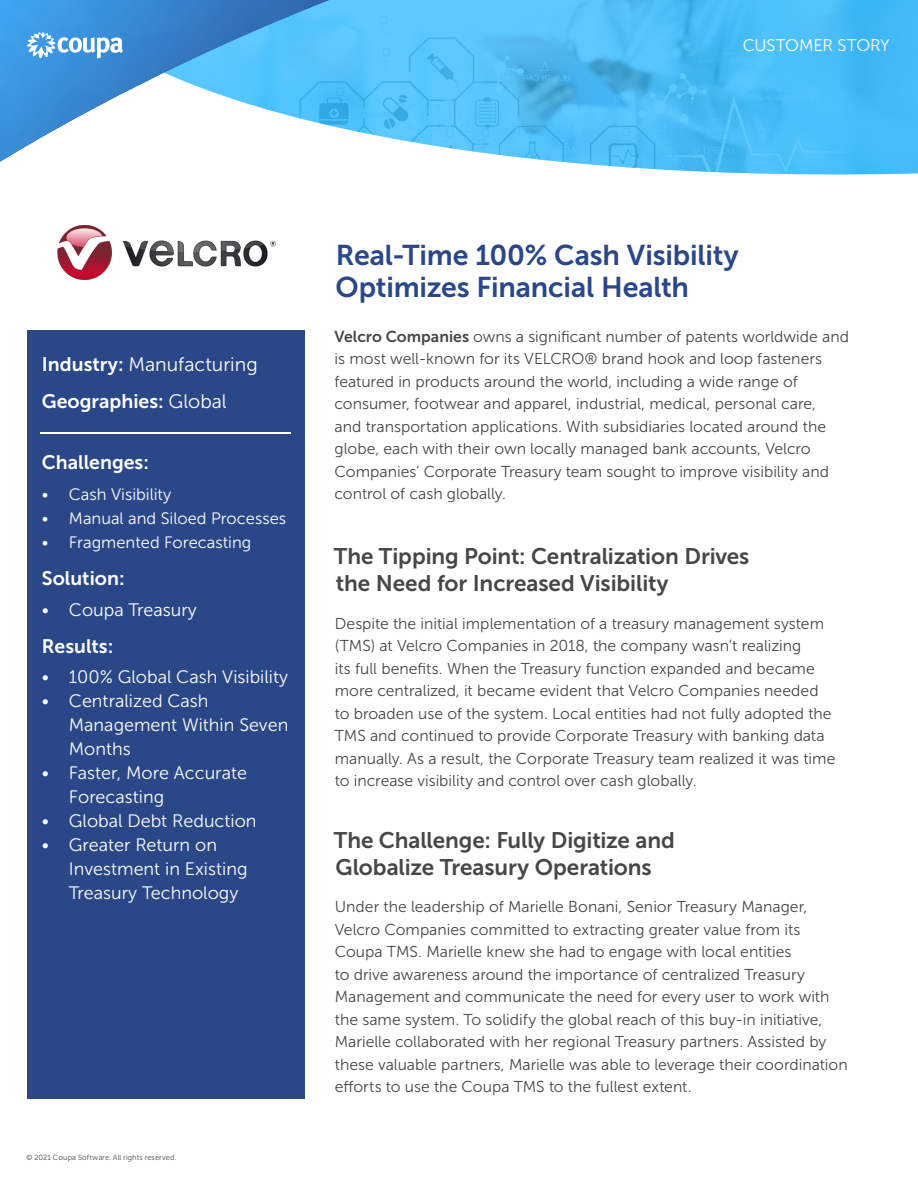
<style>
.page{position:relative;width:918px;height:1188px;background:#fff}
.page>*{position:absolute;margin:0;border:0;box-sizing:border-box;transform-origin:0 0}
.t1{font:28.5px/31.5px "Museo Sans 700";letter-spacing:-.005em;color:#2a4788}
.t2{font:22.5px/27px "Museo Sans 700";letter-spacing:-.005em;color:#474747}
.t3{font:19.5px "Museo Sans 700";color:#fff}
.t4{font:19.5px "Museo Sans 300";color:#fff}
.t5{font:18px/24px "Museo Sans 300";color:#fff}
.t6{font:16.8px "Museo Sans 300";letter-spacing:-.005em;color:#fff}
.t7{font:16.5px "Museo Sans 300";color:#fff}
.t8{font:15.75px/22.5px "Museo Sans 300";color:#474747}
.t9{font:7.5px "Museo Sans 300";letter-spacing:.01em;color:#474747}
.s1{font-family:"Museo Sans 700"}
.s2{font-family:"Museo Sans 300"}
</style>
<div class="page">
<img style="left:0;top:0;width:918px;height:174px">
<svg style="left:27px;top:32px;width:96px;height:27px"></svg>
<div style="left:27px;top:330px;width:277px;height:769px;background:#2a4788"></div>
<hr style="left:40px;top:432px;width:251px;height:1px;background:#fff">
<img style="left:57px;top:225px;width:219px;height:55px">
<p class="t6" style="left:743px;top:36px;width:149px">CUSTOMER STORY</p>
<p class="t4" style="left:42px;top:353px;width:217px"><span class="s1">Industry:</span> Manufacturing</p>
<p class="t3" style="left:42px;top:390px;width:186px">Geographies: <span class="s2">Global</span></p>
<p class="t3" style="left:42px;top:452px;width:109px">Challenges:</p>
<p class="t7" style="left:42px;top:485px;width:131px">• Cash Visibility</p>
<p class="t7" style="left:42px;top:509px;width:246px">• Manual and Siloed Processes</p>
<p class="t7" style="left:42px;top:533px;width:211px">• Fragmented Forecasting</p>
<p class="t3" style="left:42px;top:567px;width:84px">Solution:</p>
<p class="t5" style="left:42px;top:598px;width:156px">• Coupa Treasury</p>
<p class="t3" style="left:42px;top:635px;width:73px">Results:</p>
<p class="t5" style="left:42px;top:665px;width:248px">• 100% Global Cash Visibility</p>
<p class="t5" style="left:69px;top:689px;width:221px;text-indent:-27px">• Centralized Cash<br>Management Within Seven<br>Months</p>
<p class="t5" style="left:69px;top:761px;width:180px;text-indent:-27px">• Faster, More Accurate<br>Forecasting</p>
<p class="t5" style="left:42px;top:809px;width:216px">• Global Debt Reduction</p>
<p class="t5" style="left:69px;top:833px;width:180px;text-indent:-27px">• Greater Return on<br>Investment in Existing<br>Treasury Technology</p>
<p class="t9" style="left:26px;top:1153px;width:152px">© 2021 Coupa Software. All rights reserved.</p>
<h1 class="t1" style="left:336px;top:240px;width:405px">Real-Time 100% Cash Visibility<br>Optimizes Financial Health</h1>
<p class="t8" style="left:335px;top:325px;width:516px"><span class="s1">Velcro Companies</span> owns a significant number of patents worldwide and is most well-known for its VELCRO® brand hook and loop fasteners featured in products around the world, including a wide range of consumer, footwear and apparel, industrial, medical, personal care,<br>and transportation applications. With subsidiaries located around the globe, each with their own locally managed bank accounts, Velcro Companies’ Corporate Treasury team sought to improve visibility and control of cash globally.</p>
<h2 class="t2" style="left:334px;top:543px;width:417px">The Tipping Point: Centralization Drives the Need for Increased Visibility</h2>
<p class="t8" style="left:335px;top:612px;width:502px">Despite the initial implementation of a treasury management system (TMS) at Velcro Companies in 2018, the company wasn’t realizing<br>its full benefits. When the Treasury function expanded and became more centralized, it became evident that Velcro Companies needed to broaden use of the system. Local entities had not fully adopted the TMS and continued to provide Corporate Treasury with banking data manually. As a result, the Corporate Treasury team realized it was time to increase visibility and control over cash globally.</p>
<h2 class="t2" style="left:334px;top:827px;width:343px">The Challenge: Fully Digitize and<br>Globalize Treasury Operations</h2>
<p class="t8" style="left:335px;top:896px;width:514px">Under the leadership of Marielle Bonani, Senior Treasury Manager, Velcro Companies committed to extracting greater value from its Coupa TMS. Marielle knew she had to engage with local entities<br>to drive awareness around the importance of centralized Treasury Management and communicate the need for every user to work with the same system. To solidify the global reach of this buy-in initiative, Marielle collaborated with her regional Treasury partners. Assisted by these valuable partners, Marielle was able to leverage their coordination efforts to use the Coupa TMS to the fullest extent.</p>
</div>
